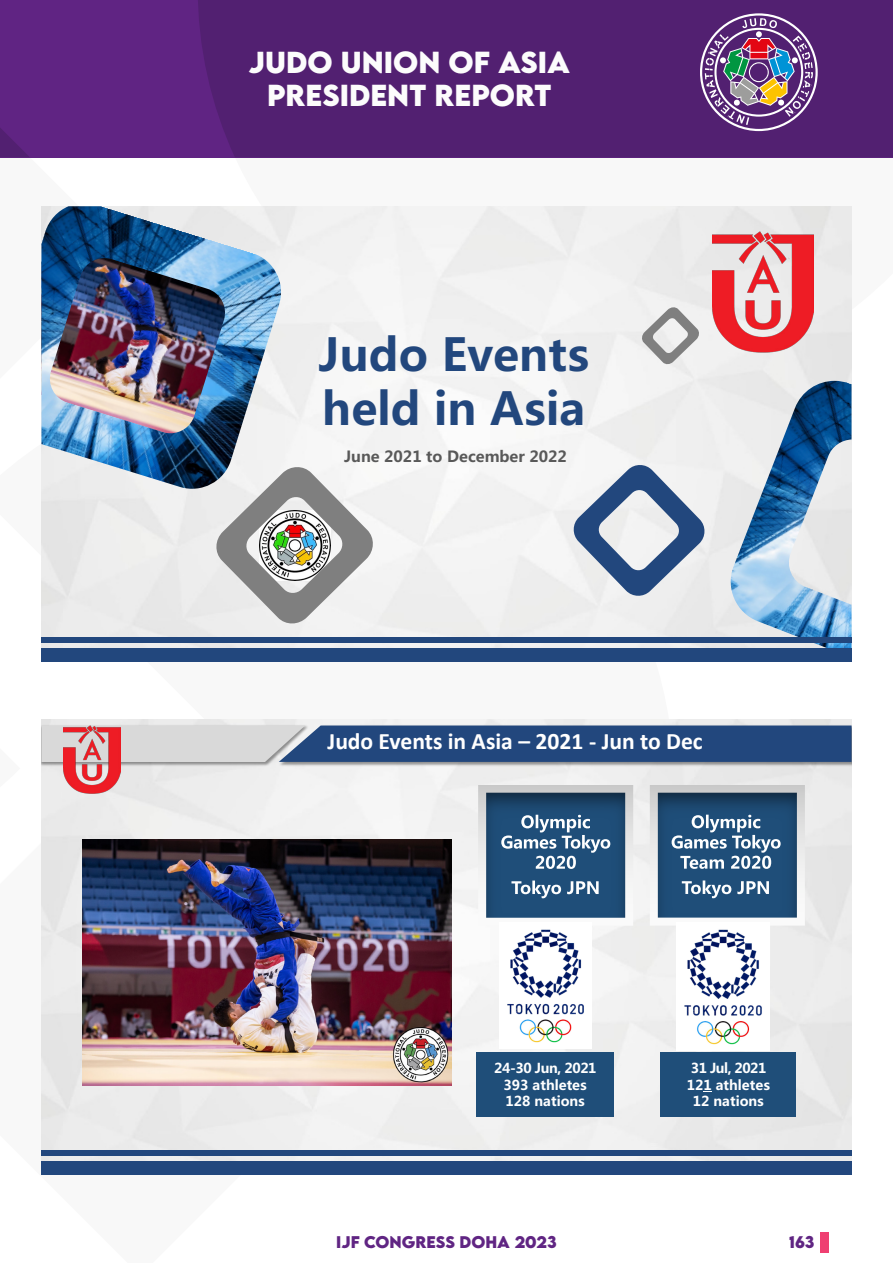
<style>
.page{position:relative;width:893px;height:1263px;background:#fff}
.page>*{position:absolute;margin:0;border:0;box-sizing:border-box;transform-origin:0 0}
.t1{font:700 44.7px/53.8px "Microsoft Ya Hei";letter-spacing:.005em;color:#22477d}
.Page_headtitle{font:700 27px "LEMONMILK";color:#fcfcfc}
.t2{font:700 23.7px "Calibri";color:#fff}
.t3{font:700 15.15px "Microsoft Ya Hei";color:#595959}
.t4{font:700 15px "LEMONMILK";color:#602583}
.t5{font:700 13.5px/16.4px "Microsoft Ya Hei";color:#fff;text-align:center}
</style>
<div class="page">
<div style="left:0;top:0;width:893px;height:157px;background:#602483"></div>
<svg style="left:0;top:128px;width:29px;height:29px"></svg>
<div style="left:198px;top:0;width:695px;height:157px;background:#522071"></div>
<svg style="left:700px;top:13px;width:118px;height:118px;background:#7c5b8b"></svg>
<div style="left:821px;top:1232px;width:8px;height:20px;background:#ef3f71"></div>
<img style="left:41px;top:206px;width:810px;height:442px">
<img style="left:41px;top:206px;width:245px;height:287px">
<img style="left:231px;top:382px;width:24px;height:78px">
<img style="left:167px;top:227px;width:85px;height:26px">
<svg style="left:572px;top:463px;width:134px;height:134px"></svg>
<svg style="left:214px;top:465px;width:161px;height:160px"></svg>
<svg style="left:641px;top:306px;width:59px;height:59px"></svg>
<img style="left:725px;top:381px;width:126px;height:267px">
<img style="left:810px;top:381px;width:41px;height:79px">
<div style="left:41px;top:648px;width:810px;height:14px;background:#22477d"></div>
<div style="left:41px;top:637px;width:810px;height:5px;background:#22477d"></div>
<img style="left:713px;top:229px;width:101px;height:123px">
<img style="left:41px;top:719px;width:810px;height:442px">
<img style="left:41px;top:724px;width:236px;height:43px">
<img style="left:277px;top:724px;width:574px;height:43px">
<svg style="left:41px;top:725px;width:810px;height:37px;background:#556f96"></svg>
<div style="left:41px;top:1161px;width:810px;height:14px;background:#22477d"></div>
<div style="left:41px;top:1150px;width:810px;height:5px;background:#22477d"></div>
<svg style="left:650px;top:785px;width:155px;height:141px;background:#537493"></svg>
<div style="left:660px;top:1052px;width:136px;height:65px;background:#1f4e79"></div>
<img style="left:676px;top:922px;width:94px;height:128px">
<svg style="left:478px;top:785px;width:155px;height:141px;background:#567794"></svg>
<img style="left:499px;top:922px;width:92px;height:126px">
<div style="left:477px;top:1052px;width:137px;height:65px;background:#1f4e79"></div>
<img style="left:63px;top:724px;width:58px;height:70px">
<img style="left:83px;top:840px;width:368px;height:245px">
<p class="Page_headtitle" style="left:248px;top:44px;width:323px">JUDO UNION OF ASIA</p>
<p class="Page_headtitle" style="left:267px;top:77px;width:266px">PRESIDENT REPORT</p>
<p class="t1" style="left:318px;top:326px;width:272px">Judo Events held in Asia</p>
<p class="t3" style="left:344px;top:446px;width:224px">June 2021 to December 2022</p>
<p class="t2" style="left:328px;top:725px;width:377px">Judo Events in Asia – 2021 - Jun to Dec</p>
<p class="t5" style="left:494px;top:1059px;width:104px">24-30 Jun, 2021<br>393 athletes<br>128 nations</p>
<p class="t5" style="left:687px;top:1059px;width:85px">31 Jul, 2021<br>121 athletes<br>12 nations</p>
<p class="t4" style="left:336px;top:1232px;width:222px">IJF CONGRESS DOHA 2023</p>
<p class="t4" style="left:789px;top:1232px;width:27px">163</p>
</div>
